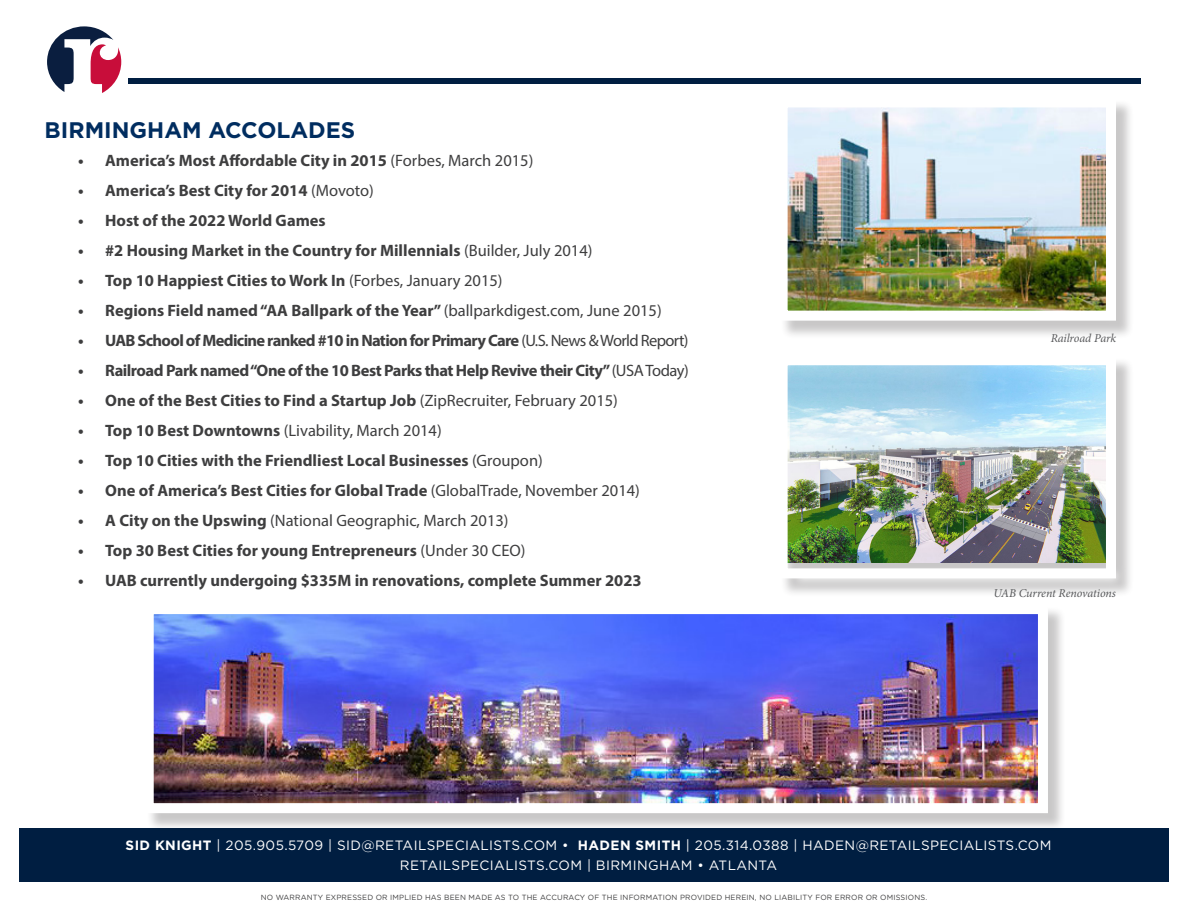
<style>
.page{position:relative;width:1188px;height:918px;background:#fff}
.page>*{position:absolute;margin:0;border:0;box-sizing:border-box;transform-origin:0 0}
.t1{font:700 22.5px "Gotham";color:#002d60}
.t2{font:700 16.5px "Myriad Pro";color:#3e3e3f}
.t3{font:16.5px "Myriad Pro";color:#3e3e3f}
.t4{font:700 16.5px "Myriad Pro";letter-spacing:-.04em;color:#3e3e3f}
.t5{font:700 16.5px "Myriad Pro";letter-spacing:-.03em;color:#3e3e3f}
.t6{font:13.5px "Gotham";letter-spacing:.03em;color:#fff}
.t7{font:italic 12px "Minion Pro";letter-spacing:-.01em;color:#57585a}
.t8{font:7.5px "Gotham Rounded";letter-spacing:.02em;color:#3e3e3f}
.s1{font-weight:400}
.s2{font-weight:700}
</style>
<div class="page">
<div style="left:19px;top:828px;width:1150px;height:54px;background:#001e41"></div>
<div style="left:128px;top:78px;width:1013px;height:6px;background:#001e41"></div>
<svg style="left:47px;top:26px;width:74px;height:67px"></svg>
<div style="left:780px;top:100px;width:355px;height:239px;background:#231f20;opacity:.25"></div>
<img style="left:780px;top:100px;width:341px;height:226px">
<div style="left:146px;top:606px;width:921px;height:226px;background:#231f20;opacity:.25"></div>
<img style="left:146px;top:606px;width:907px;height:212px">
<div style="left:780px;top:357px;width:355px;height:240px;background:#231f20;opacity:.25"></div>
<img style="left:780px;top:357px;width:341px;height:226px">
<p class="t1" style="left:45px;top:115px;width:312px">BIRMINGHAM ACCOLADES</p>
<p class="t2" style="left:78px;top:150px;width:457px">• America’s Most Affordable City in 2015 <span class="s1">(Forbes, March 2015)</span></p>
<p class="t2" style="left:78px;top:180px;width:297px">• America’s Best City for 2014 <span class="s1">(Movoto)</span></p>
<p class="t2" style="left:78px;top:210px;width:249px">• Host of the 2022 World Games</p>
<p class="t2" style="left:78px;top:240px;width:516px">• #2 Housing Market in the Country for Millennials <span class="s1">(Builder, July 2014)</span></p>
<p class="t2" style="left:78px;top:270px;width:426px">• Top 10 Happiest Cities to Work In <span class="s1">(Forbes, January 2015)</span></p>
<p class="t2" style="left:78px;top:300px;width:585px">• Regions Field named “AA Ballpark of the Year” <span class="s1">(ballparkdigest.com, June 2015)</span></p>
<p class="t4" style="left:78px;top:330px;width:612px">• UAB School of Medicine ranked #10 in Nation for Primary Care <span class="s1">(U.S. News &amp; World Report)</span></p>
<p class="t5" style="left:78px;top:360px;width:612px">• Railroad Park named “One of the 10 Best Parks that Help Revive their City” <span class="s1">(USA Today)</span></p>
<p class="t2" style="left:78px;top:390px;width:541px">• One of the Best Cities to Find a Startup Job <span class="s1">(ZipRecruiter, February 2015)</span></p>
<p class="t3" style="left:78px;top:420px;width:365px"><span class="s2">• Top 10 Best Downtowns</span> (Livability, March 2014)</p>
<p class="t2" style="left:78px;top:450px;width:466px">• Top 10 Cities with the Friendliest Local Businesses <span class="s1">(Groupon)</span></p>
<p class="t2" style="left:78px;top:480px;width:563px">• One of America’s Best Cities for Global Trade <span class="s1">(GlobalTrade, November 2014)</span></p>
<p class="t3" style="left:78px;top:510px;width:432px"><span class="s2">• A City on the Upswing</span> (National Geographic, March 2013)</p>
<p class="t2" style="left:78px;top:540px;width:449px">• Top 30 Best Cities for young Entrepreneurs <span class="s1">(Under 30 CEO)</span></p>
<p class="t2" style="left:78px;top:570px;width:565px">• UAB currently undergoing $335M in renovations, complete Summer 2023</p>
<p class="t7" style="left:1051px;top:330px;width:67px">Railroad Park</p>
<p class="t7" style="left:993px;top:585px;width:124px">UAB Current Renovations</p>
<p class="t6" style="left:126px;top:837px;width:927px"><span class="s2">SID KNIGHT</span> | 205.905.5709 | SID@RETAILSPECIALISTS.COM • <span class="s2">HADEN SMITH</span> | 205.314.0388 | HADEN@RETAILSPECIALISTS.COM</p>
<p class="t6" style="left:400px;top:856px;width:379px">RETAILSPECIALISTS.COM | BIRMINGHAM • ATLANTA</p>
<p class="t8" style="left:261px;top:892px;width:668px">NO WARRANTY EXPRESSED OR IMPLIED HAS BEEN MADE AS TO THE ACCURACY OF THE INFORMATION PROVIDED HEREIN, NO LIABILITY FOR ERROR OR OMISSIONS.</p>
</div>
